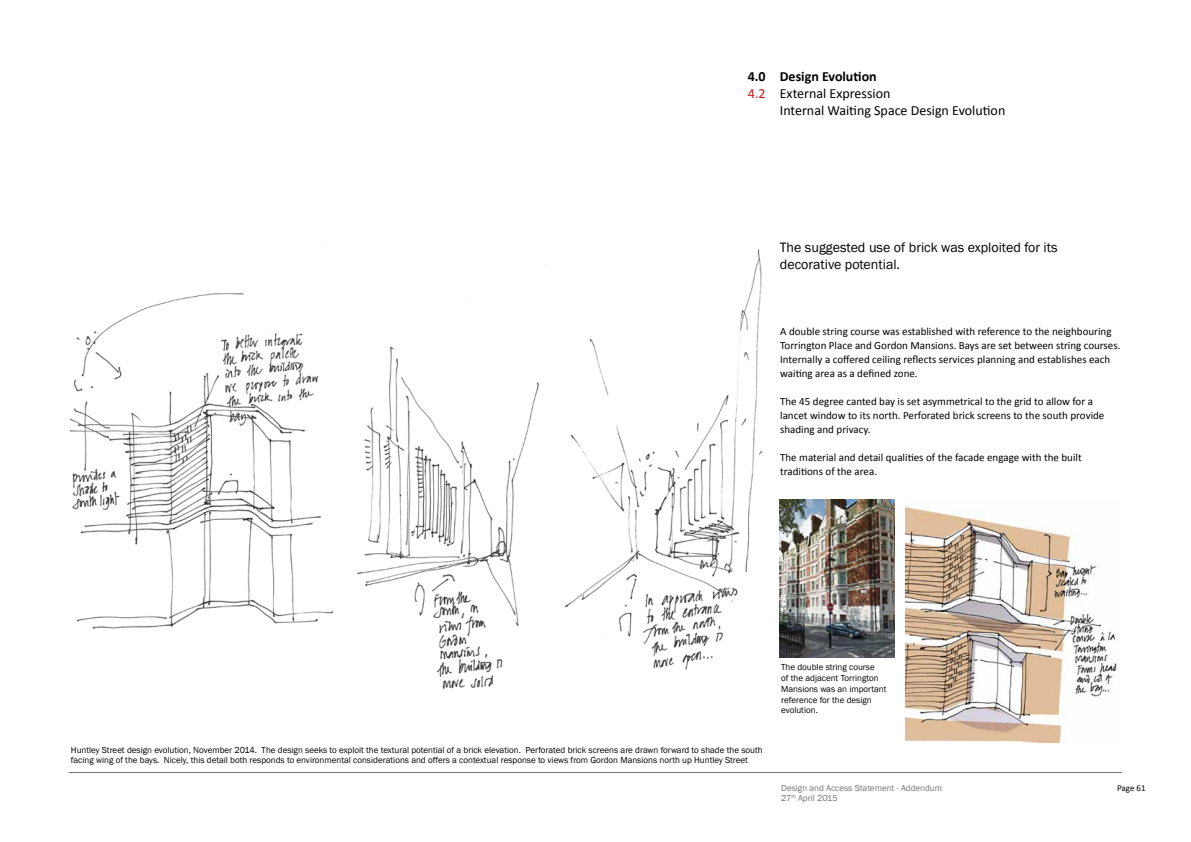
<style>
.page{position:relative;width:1191px;height:842px;background:#fff}
.page>*{position:absolute;margin:0;border:0;box-sizing:border-box;transform-origin:0 0}
.t1{font:14px/16.8px "Franklin Gothic";color:#000}
.t2{font:14px/16.8px "Calibri";color:#000}
.t3{font:700 14px "Calibri";color:#000}
.t4{font:14px "Calibri";color:#cd171a}
.t5{font:11px/14px "Calibri";color:#000}
.t6{font:9px/10.8px "Franklin Gothic";color:#000}
.t7{font:9px/10.8px "Franklin Gothic";color:#747373}
.t8{font:9px "Calibri";letter-spacing:-.005em;color:#000}
</style>
<div class="page">
<hr style="left:69px;top:772px;width:1053px;height:1px;background:#747373">
<img style="left:905px;top:503px;width:212px;height:240px">
<img style="left:71px;top:249px;width:692px;height:440px">
<img style="left:780px;top:500px;width:114px;height:157px">
<p class="t3" style="left:747px;top:68px;width:19px">4.0</p>
<p class="t4" style="left:748px;top:85px;width:19px">4.2</p>
<p class="t3" style="left:780px;top:68px;width:98px">Design Evolution</p>
<p class="t2" style="left:780px;top:85px;width:227px">External Expression<br>Internal Waiting Space Design Evolution</p>
<p class="t1" style="left:780px;top:239px;width:279px">The suggested use of brick was exploited for its decorative potential.</p>
<p class="t5" style="left:780px;top:325px;width:342px">A double string course was established with reference to the neighbouring Torrington Place and Gordon Mansions. Bays are set between string courses.<br>Internally a coffered ceiling reflects services planning and establishes each waiting area as a defined zone.</p>
<p class="t5" style="left:780px;top:395px;width:326px">The 45 degree canted bay is set asymmetrical to the grid to allow for a lancet window to its north. Perforated brick screens to the south provide shading and privacy.</p>
<p class="t5" style="left:780px;top:451px;width:303px">The material and detail qualities of the facade engage with the built traditions of the area.</p>
<p class="t6" style="left:71px;top:744px;width:693px">Huntley Street design evolution, November 2014. The design seeks to exploit the textural potential of a brick elevation. Perforated brick screens are drawn forward to shade the south facing wing of the bays. Nicely, this detail both responds to environmental considerations and offers a contextual response to views from Gordon Mansions north up Huntley Street</p>
<p class="t6" style="left:781px;top:662px;width:107px">The double string course<br>of the adjacent Torrington<br>Mansions was an important reference for the design evolution.</p>
<p class="t7" style="left:781px;top:782px;width:162px">Design and Access Statement - Addendum<br>27<sup>th</sup> April 2015</p>
<p class="t8" style="left:1117px;top:782px;width:30px">Page 61</p>
</div>
